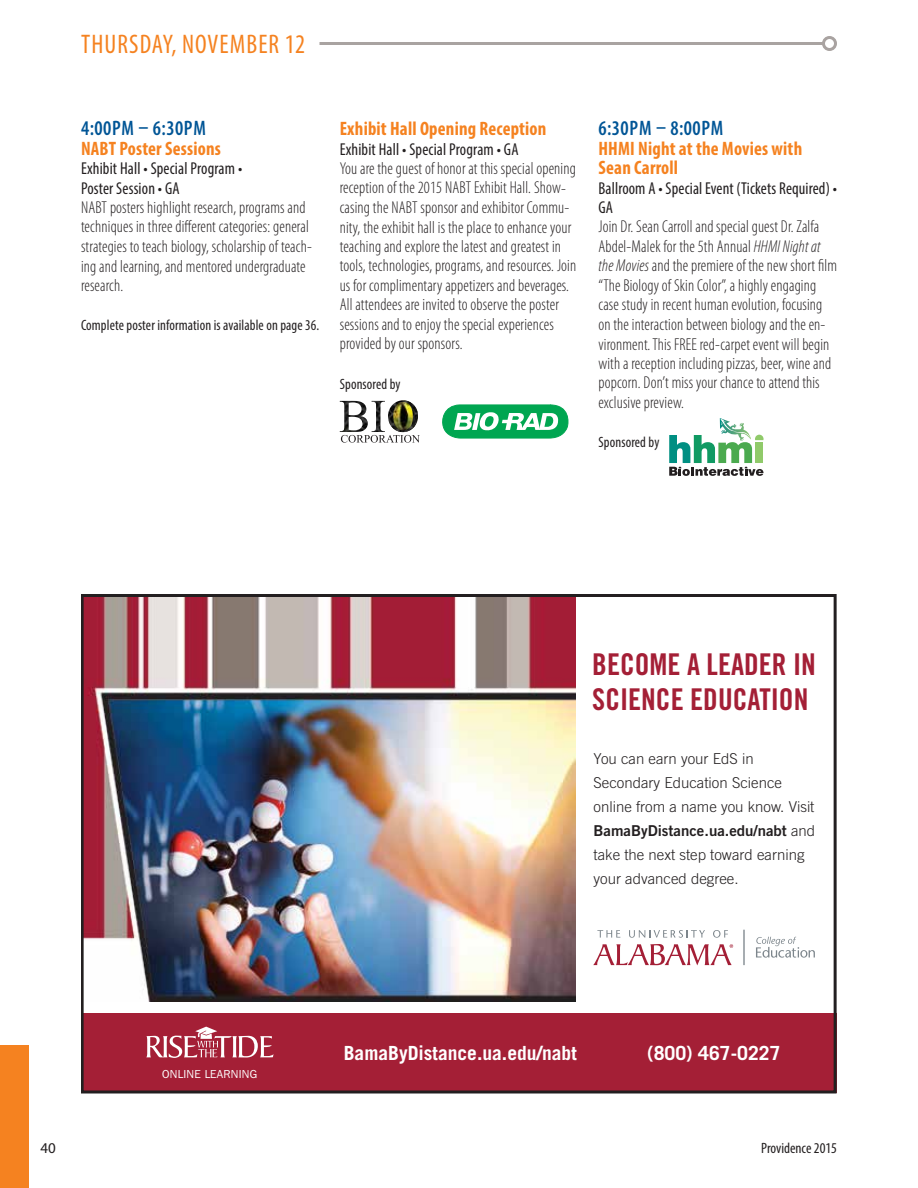
<style>
.page{position:relative;width:918px;height:1188px;background:#fff}
.page>*{position:absolute;margin:0;border:0;box-sizing:border-box;transform-origin:0 0}
.t1{font:30px/34.5px "Trade Gothic Bold Cond Twenty";color:#a41f36}
.t2{font:condensed 27px "Myriad Pro";letter-spacing:.04em;color:#f58220;scale:.96 1}
.t3{font:600 condensed 21px "Myriad Pro";letter-spacing:.03em;color:#005596;scale:.96 1}
.t4{font:700 condensed 19.5px/19.5px "Myriad Pro";letter-spacing:.01em;color:#f58220;scale:.96 1}
.t5{font:700 19.5px "Trade Gothic";color:#fff}
.t6{font:300 condensed 17.25px/19.5px "Myriad Pro";letter-spacing:.01em;color:#231f20;scale:.96 1}
.t7{font:condensed 17.25px/19.5px "Myriad Pro";letter-spacing:.01em;color:#231f20;scale:.96 1}
.t8{font:300 15px/24px "Trade Gothic";color:#231f20}
.t9{font:condensed 15px "Myriad Pro";letter-spacing:.01em;color:#231f20;scale:.96 1}
.t10{font:15px "Trade Gothic Bold Two";color:#231f20}
.t11{font:condensed 15px "Myriad Pro";letter-spacing:.01em;color:#231f20}
.t12{font:15px "Myriad Pro";color:#231f20}
.t13{font:11.55px "Franklin Gothic ITC Book BT";letter-spacing:.025em;color:#fff}
.s1{font-style:italic}
.s2{font-family:"Trade Gothic";font-weight:300}
</style>
<div class="page">
<div style="left:0;top:1045px;width:29px;height:143px;background:#f58220"></div>
<hr style="left:320px;top:42px;width:504px;height:3px;background:#a9a3a1">
<div style="left:822px;top:36px;width:15px;height:15px;border:3px solid #a9a3a1;border-radius:50%"></div>
<div style="left:81px;top:1013px;width:755px;height:80px;background:#a41f36"></div>
<img style="left:85px;top:598px;width:491px;height:404px">
<svg style="left:146px;top:1027px;width:128px;height:31px"></svg>
<svg style="left:593px;top:944px;width:140px;height:21px"></svg>
<svg style="left:597px;top:930px;width:23px;height:8px"></svg>
<svg style="left:629px;top:930px;width:76px;height:8px"></svg>
<svg style="left:713px;top:930px;width:15px;height:8px"></svg>
<hr style="left:743px;top:930px;width:2px;height:35px;background:#7d868c">
<svg style="left:756px;top:937px;width:59px;height:21px"></svg>
<div style="left:81px;top:594px;width:755px;height:499px;border:3px solid #231f20"></div>
<img style="left:388px;top:400px;width:30px;height:32px">
<img style="left:340px;top:401px;width:28px;height:31px">
<img style="left:372px;top:401px;width:13px;height:31px">
<svg style="left:341px;top:435px;width:79px;height:8px"></svg>
<svg style="left:442px;top:405px;width:126px;height:33px"></svg>
<svg style="left:669px;top:418px;width:95px;height:58px"></svg>
<h2 class="t2" style="left:81px;top:28px;width:235px">THURSDAY, NOVEMBER 12</h2>
<p class="t3" style="left:81px;top:115px;width:132px">4:00PM – 6:30PM</p>
<p class="t4" style="left:81px;top:138px;width:147px">NABT Poster Sessions</p>
<p class="t7" style="left:81px;top:158px;width:170px">Exhibit Hall • Special Program •<br>Poster Session • GA</p>
<p class="t6" style="left:81px;top:197px;width:242px">NABT posters highlight research, programs and techniques in three different categories: general strategies to teach biology, scholarship of teach&shy;ing and learning, and mentored undergraduate research.</p>
<p class="t9" style="left:81px;top:316px;width:250px">Complete poster information is available on page 36.</p>
<p class="t4" style="left:340px;top:118px;width:217px">Exhibit Hall Opening Reception</p>
<p class="t7" style="left:340px;top:139px;width:188px">Exhibit Hall • Special Program • GA</p>
<p class="t6" style="left:340px;top:158px;width:248px">You are the guest of honor at this special opening reception of the 2015 NABT Exhibit Hall. Show&shy;casing the NABT sponsor and exhibitor Commu&shy;nity, the exhibit hall is the place to enhance your teaching and explore the latest and greatest in tools, technologies, programs, and resources. Join us for complimentary appetizers and beverages.<br>All attendees are invited to observe the poster sessions and to enjoy the special experiences provided by our sponsors.</p>
<p class="t9" style="left:340px;top:374px;width:65px">Sponsored by</p>
<p class="t3" style="left:598px;top:115px;width:132px">6:30PM – 8:00PM</p>
<p class="t4" style="left:598px;top:138px;width:214px">HHMI Night at the Movies with<br>Sean Carroll</p>
<p class="t7" style="left:598px;top:178px;width:250px">Ballroom A • Special Event (Tickets Required) •<br>GA</p>
<p class="t6" style="left:598px;top:217px;width:250px">Join Dr. Sean Carroll and special guest Dr. Zalfa Abdel-Malek for the 5th Annual <span class="s1">HHMI Night at the Movies</span> and the premiere of the new short film “The Biology of Skin Color”, a highly engaging case study in recent human evolution, focusing on the interaction between biology and the en&shy;vironment. This FREE red-carpet event will begin with a reception including pizzas, beer, wine and popcorn. Don’t miss your chance to attend this exclusive preview.</p>
<p class="t9" style="left:598px;top:433px;width:65px">Sponsored by</p>
<p class="t13" style="left:162px;top:1067px;width:97px">ONLINE LEARNING</p>
<h1 class="t1" style="left:592px;top:647px;width:225px">BECOME A LEADER IN<br>SCIENCE EDUCATION</h1>
<p class="t8" style="left:594px;top:746px;width:222px">You can earn your EdS in<br>Secondary Education Science online from a name you know. Visit</p>
<p class="t10" style="left:594px;top:821px;width:223px">BamaByDistance.ua.edu/nabt <span class="s2">and</span></p>
<p class="t8" style="left:594px;top:842px;width:212px">take the next step toward earning your advanced degree.</p>
<p class="t5" style="left:344px;top:1042px;width:234px">BamaByDistance.ua.edu/nabt</p>
<p class="t5" style="left:647px;top:1042px;width:135px">(800) 467-0227</p>
<p class="t12" style="left:40px;top:1139px;width:17px">40</p>
<p class="t11" style="left:761px;top:1139px;width:77px">Providence 2015</p>
</div>
